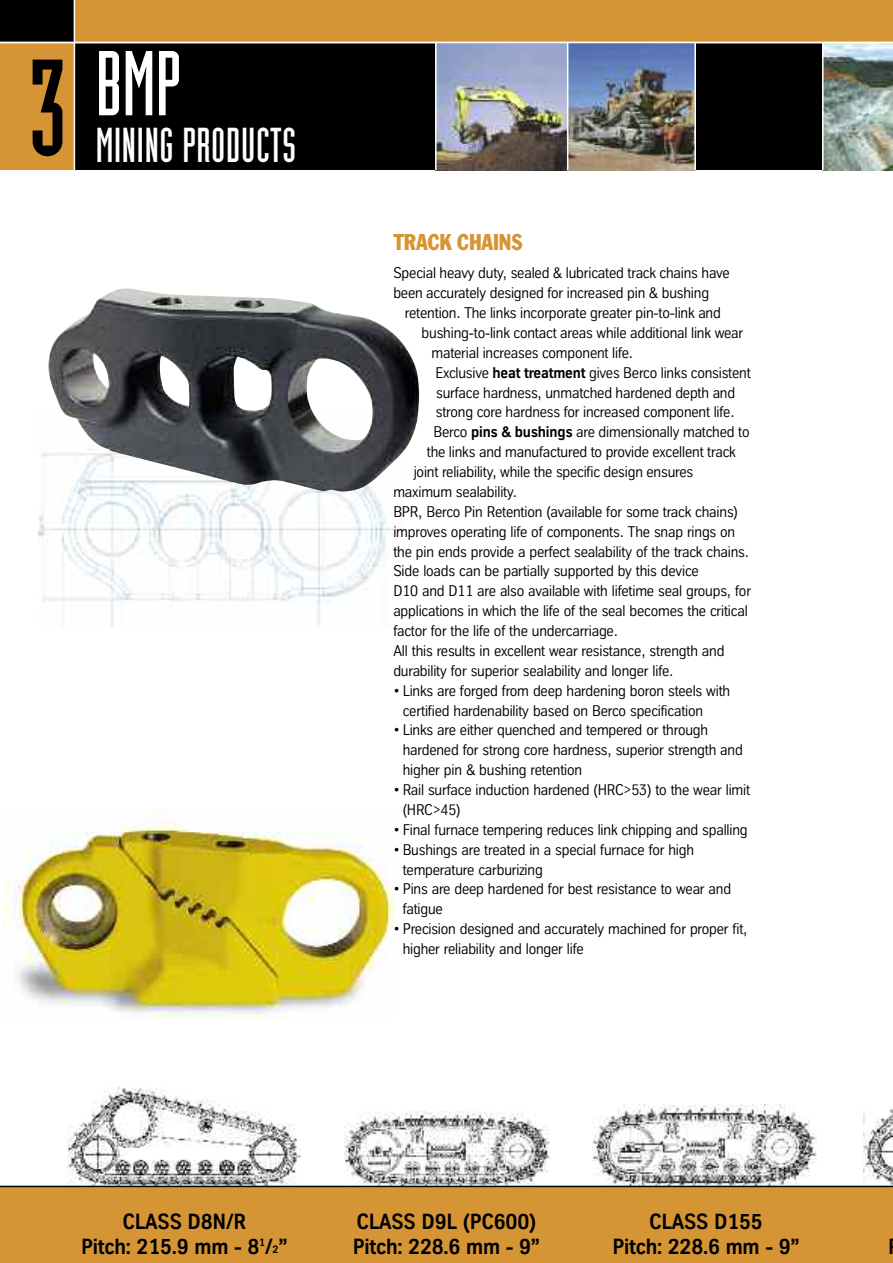
<style>
.page{position:relative;width:893px;height:1263px;background:#fff}
.page>*{position:absolute;margin:0;border:0;box-sizing:border-box;transform-origin:0 0}
.t1{font:134.25px "Industria Solid";color:#000}
.t2{font:90px "Industria Solid";color:#fff}
.t3{font:48px "Industria Solid";letter-spacing:.015em;color:#fff}
.t4{font:condensed 24px "Franklin Got T";letter-spacing:-.01em;color:#d69534}
.t5{font:700 21.3px/25.5px "TK Type";letter-spacing:-.01em;color:#000;text-align:center}
.t6{font:15px/19.8px "TK Type";letter-spacing:-.01em;color:#000}
.s1{font-weight:700}
.s2{font-size:10.65px}
</style>
<div class="page">
<img style="left:863px;top:1108px;width:30px;height:78px">
<img style="left:67px;top:1088px;width:233px;height:98px">
<img style="left:344px;top:1111px;width:205px;height:75px">
<img style="left:592px;top:1105px;width:225px;height:81px">
<div style="left:74px;top:0;width:819px;height:170px;background:#d69534"></div>
<div style="left:74px;top:43px;width:819px;height:127px;background:#000"></div>
<div style="left:0;top:0;width:74px;height:161px;background:#000"></div>
<div style="left:0;top:43px;width:74px;height:127px;background:#d69534"></div>
<img style="left:437px;top:43px;width:257px;height:127px">
<img style="left:824px;top:43px;width:69px;height:127px">
<hr style="left:567px;top:43px;width:1px;height:127px;background:#fff">
<hr style="left:694px;top:43px;width:2px;height:127px;background:#fff">
<hr style="left:822px;top:43px;width:2px;height:127px;background:#fff">
<hr style="left:74px;top:0;width:1px;height:170px;background:#fff">
<img style="left:39px;top:453px;width:364px;height:174px">
<img style="left:2px;top:809px;width:391px;height:210px">
<div style="left:0;top:1186px;width:893px;height:77px;background:#d69534"></div>
<hr style="left:435px;top:43px;width:2px;height:127px;background:#fff">
<hr style="left:0;top:1186px;width:893px;height:1px;background:#000">
<img style="left:48px;top:288px;width:371px;height:204px">
<hr style="left:0;top:42px;width:893px;height:1px;background:#fff">
<h1 class="t1" style="left:28px;top:60px;width:41px">3</h1>
<h2 class="t2" style="left:96px;top:51px;width:86px">BMP</h2>
<h3 class="t3" style="left:96px;top:128px;width:202px">MINING PRODUCTS</h3>
<h3 class="t4" style="left:393px;top:228px;width:131px">TRACK CHAINS</h3>
<p class="t6" style="left:393px;top:263px;width:338px">Special heavy duty, sealed &amp; lubricated track chains have been accurately designed for increased pin &amp; bushing</p>
<p class="t6" style="left:405px;top:303px;width:317px">retention. The links incorporate greater pin-to-link and</p>
<p class="t6" style="left:422px;top:323px;width:323px">bushing-to-link contact areas while additional link wear</p>
<p class="t6" style="left:431px;top:343px;width:203px">material increases component life.</p>
<p class="t6" style="left:436px;top:363px;width:317px">Exclusive <span class="s1">heat treatment</span> gives Berco links consistent</p>
<p class="t6" style="left:436px;top:382px;width:300px">surface hardness, unmatched hardened depth and</p>
<p class="t6" style="left:436px;top:402px;width:300px">strong core hardness for increased component life.</p>
<p class="t6" style="left:434px;top:422px;width:318px">Berco <span class="s1">pins &amp; bushings</span> are dimensionally matched to</p>
<p class="t6" style="left:427px;top:442px;width:311px">the links and manufactured to provide excellent track</p>
<p class="t6" style="left:414px;top:462px;width:281px">joint reliability, while the specific design ensures</p>
<p class="t6" style="left:393px;top:482px;width:125px">maximum sealability.</p>
<p class="t6" style="left:393px;top:502px;width:346px">BPR, Berco Pin Retention (available for some track chains)</p>
<p class="t6" style="left:393px;top:522px;width:343px">improves operating life of components. The snap rings on</p>
<p class="t6" style="left:393px;top:541px;width:357px">the pin ends provide a perfect sealability of the track chains.</p>
<p class="t6" style="left:393px;top:561px;width:307px">Side loads can be partially supported by this device</p>
<p class="t6" style="left:393px;top:581px;width:359px">D10 and D11 are also available with lifetime seal groups, for</p>
<p class="t6" style="left:393px;top:601px;width:356px">applications in which the life of the seal becomes the critical</p>
<p class="t6" style="left:393px;top:621px;width:226px">factor for the life of the undercarriage.</p>
<p class="t6" style="left:393px;top:641px;width:333px">All this results in excellent wear resistance, strength and</p>
<p class="t6" style="left:393px;top:661px;width:282px">durability for superior sealability and longer life.</p>
<p class="t6" style="left:403px;top:681px;width:329px;text-indent:-9px">• Links are forged from deep hardening boron steels with certified hardenability based on Berco specification</p>
<p class="t6" style="left:403px;top:720px;width:342px;text-indent:-9px">• Links are either quenched and tempered or through hardened for strong core hardness, superior strength and higher pin &amp; bushing retention</p>
<p class="t6" style="left:403px;top:780px;width:349px;text-indent:-9px">• Rail surface induction hardened (HRC&gt;53) to the wear limit (HRC&gt;45)</p>
<p class="t6" style="left:393px;top:820px;width:356px">• Final furnace tempering reduces link chipping and spalling</p>
<p class="t6" style="left:403px;top:840px;width:293px;text-indent:-9px">• Bushings are treated in a special furnace for high temperature carburizing</p>
<p class="t6" style="left:403px;top:879px;width:330px;text-indent:-9px">• Pins are deep hardened for best resistance to wear and fatigue</p>
<p class="t6" style="left:403px;top:919px;width:346px;text-indent:-9px">• Precision designed and accurately machined for proper fit, higher reliability and longer life</p>
<h3 class="t5" style="left:353px;top:1208px;width:189px;text-align:left">CLASS D9L (PC600)<br>Pitch: 228.6 mm - 9”</h3>
<h3 class="t5" style="left:81px;top:1208px;width:208px">CLASS D8N/R<br>Pitch: 215.9 mm - 8<sup>1</sup>/<span class="s2">2</span>”</h3>
<h3 class="t5" style="left:612px;top:1208px;width:189px">CLASS D155<br>Pitch: 228.6 mm - 9”</h3>
</div>
